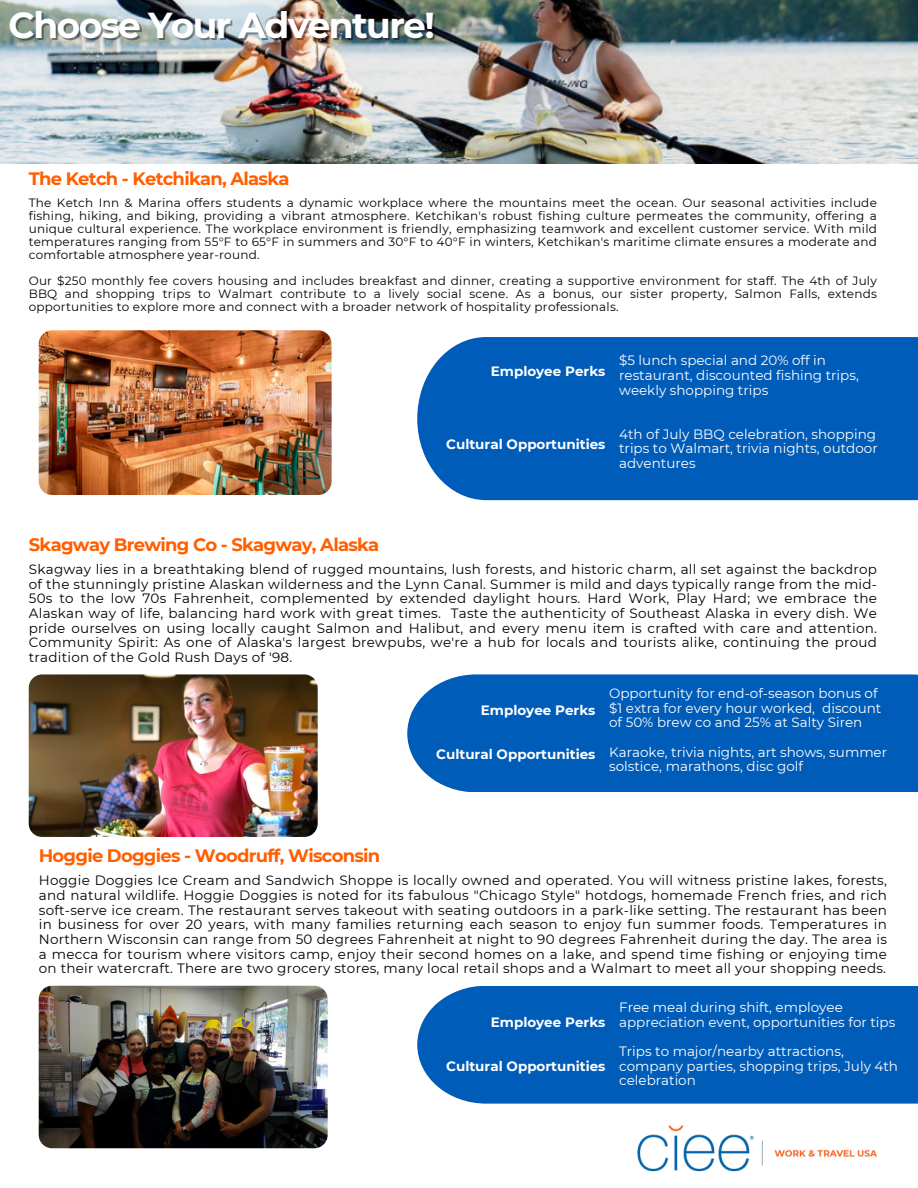
<style>
.page{position:relative;width:918px;height:1188px;background:#fff}
.page>*{position:absolute;margin:0;border:0;box-sizing:border-box;transform-origin:0 0}
.t1{font:700 36px "Montserrat";letter-spacing:-.045em;color:#fff}
.t2{font:700 18px "Montserrat";letter-spacing:-.04em;color:#ff5f00}
.t3{font:13.5px/14.7px "Montserrat";letter-spacing:.02em;color:#000;text-align:justify}
.t4{font:13.5px/14.7px "Montserrat";color:#fff}
.t5{font:700 13.5px "Montserrat";color:#fff}
.t6{font:12px/13px "Montserrat";letter-spacing:.02em;color:#000;text-align:justify}
</style>
<div class="page">
<img style="left:39px;top:330px;width:293px;height:165px;border-radius:14px">
<div style="left:417px;top:337px;width:501px;height:163px;background:#005cb9"></div>
<img style="left:0;top:0;width:918px;height:164px">
<img style="left:637px;top:1125px;width:241px;height:47px">
<img style="left:29px;top:674px;width:289px;height:163px;border-radius:13px">
<div style="left:407px;top:674px;width:511px;height:118px;background:#005cb9"></div>
<img style="left:39px;top:986px;width:289px;height:162px;border-radius:13px">
<div style="left:417px;top:986px;width:501px;height:118px;background:#005cb9"></div>
<p class="t1" style="left:9px;top:4px;width:428px">Choose Your Adventure!</p>
<p class="t2" style="left:29px;top:168px;width:262px">The Ketch - Ketchikan, Alaska</p>
<p class="t6" style="left:29px;top:196px;width:850px">The Ketch Inn &amp; Marina offers students a dynamic workplace where the mountains meet the ocean. Our seasonal activities include fishing, hiking, and biking, providing a vibrant atmosphere. Ketchikan's robust fishing culture permeates the community, offering a unique cultural experience. The workplace environment is friendly, emphasizing teamwork and excellent customer service. With mild temperatures ranging from 55°F to 65°F in summers and 30°F to 40°F in winters, Ketchikan's maritime climate ensures a moderate and comfortable atmosphere year-round.</p>
<p class="t6" style="left:29px;top:274px;width:850px">Our $250 monthly fee covers housing and includes breakfast and dinner, creating a supportive environment for staff. The 4th of July BBQ and shopping trips to Walmart contribute to a lively social scene. As a bonus, our sister property, Salmon Falls, extends opportunities to explore more and connect with a broader network of hospitality professionals.</p>
<p class="t2" style="left:29px;top:533px;width:352px">Skagway Brewing Co - Skagway, Alaska</p>
<p class="t5" style="left:491px;top:363px;width:116px">Employee Perks</p>
<p class="t5" style="left:446px;top:436px;width:161px">Cultural Opportunities</p>
<p class="t4" style="left:619px;top:353px;width:241px">$5 lunch special and 20% off in restaurant, discounted fishing trips, weekly shopping trips</p>
<p class="t4" style="left:619px;top:426px;width:260px">4th of July BBQ celebration, shopping trips to Walmart, trivia nights, outdoor adventures</p>
<p class="t3" style="left:29px;top:562px;width:850px">Skagway lies in a breathtaking blend of rugged mountains, lush forests, and historic charm, all set against the backdrop of the stunningly pristine Alaskan wilderness and the Lynn Canal. Summer is mild and days typically range from the mid-50s to the low 70s Fahrenheit, complemented by extended daylight hours. Hard Work, Play Hard; we embrace the Alaskan way of life, balancing hard work with great times. Taste the authenticity of Southeast Alaska in every dish. We pride ourselves on using locally caught Salmon and Halibut, and every menu item is crafted with care and attention.<br>Community Spirit: As one of Alaska's largest brewpubs, we're a hub for locals and tourists alike, continuing the proud tradition of the Gold Rush Days of '98.</p>
<p class="t2" style="left:39px;top:845px;width:343px">Hoggie Doggies - Woodruff, Wisconsin</p>
<p class="t5" style="left:481px;top:702px;width:116px">Employee Perks</p>
<p class="t5" style="left:436px;top:746px;width:161px">Cultural Opportunities</p>
<p class="t5" style="left:481px;top:707px;width:116px">Employee Perks</p>
<p class="t5" style="left:437px;top:751px;width:161px">Cultural Opportunities</p>
<p class="t4" style="left:609px;top:686px;width:274px">Opportunity for end-of-season bonus of $1 extra for every hour worked, discount of 50% brew co and 25% at Salty Siren</p>
<p class="t4" style="left:609px;top:745px;width:280px">Karaoke, trivia nights, art shows, summer solstice, marathons, disc golf</p>
<p class="t4" style="left:609px;top:745px;width:271px">Will provide nformation about Events,<br>L cal Resources, Attractions/Sites, Local</p>
<p class="t3" style="left:39px;top:873px;width:850px">Hoggie Doggies Ice Cream and Sandwich Shoppe is locally owned and operated. You will witness pristine lakes, forests, and natural wildlife. Hoggie Doggies is noted for its fabulous "Chicago Style" hotdogs, homemade French fries, and rich soft-serve ice cream. The restaurant serves takeout with seating outdoors in a park-like setting. The restaurant has been in business for over 20 years, with many families returning each season to enjoy fun summer foods. Temperatures in Northern Wisconsin can range from 50 degrees Fahrenheit at night to 90 degrees Fahrenheit during the day. The area is a mecca for tourism where visitors camp, enjoy their second homes on a lake, and spend time fishing or enjoying time on their watercraft. There are two grocery stores, many local retail shops and a Walmart to meet all your shopping needs.</p>
<p class="t5" style="left:491px;top:1014px;width:116px">Employee Perks</p>
<p class="t5" style="left:446px;top:1057px;width:161px">Cultural Opportunities</p>
<p class="t5" style="left:491px;top:1018px;width:116px">Employee Perks</p>
<p class="t5" style="left:447px;top:1062px;width:161px">Cultural Opportunities</p>
<p class="t4" style="left:619px;top:1000px;width:278px">Free meal during shift, employee appreciation event, opportunities for tips</p>
<p class="t4" style="left:619px;top:1044px;width:280px">Trips to major/nearby attractions, company parties, shopping trips, July 4th celebration</p>
<p class="t4" style="left:619px;top:1056px;width:262px">Will provide information about Events,</p>
</div>
